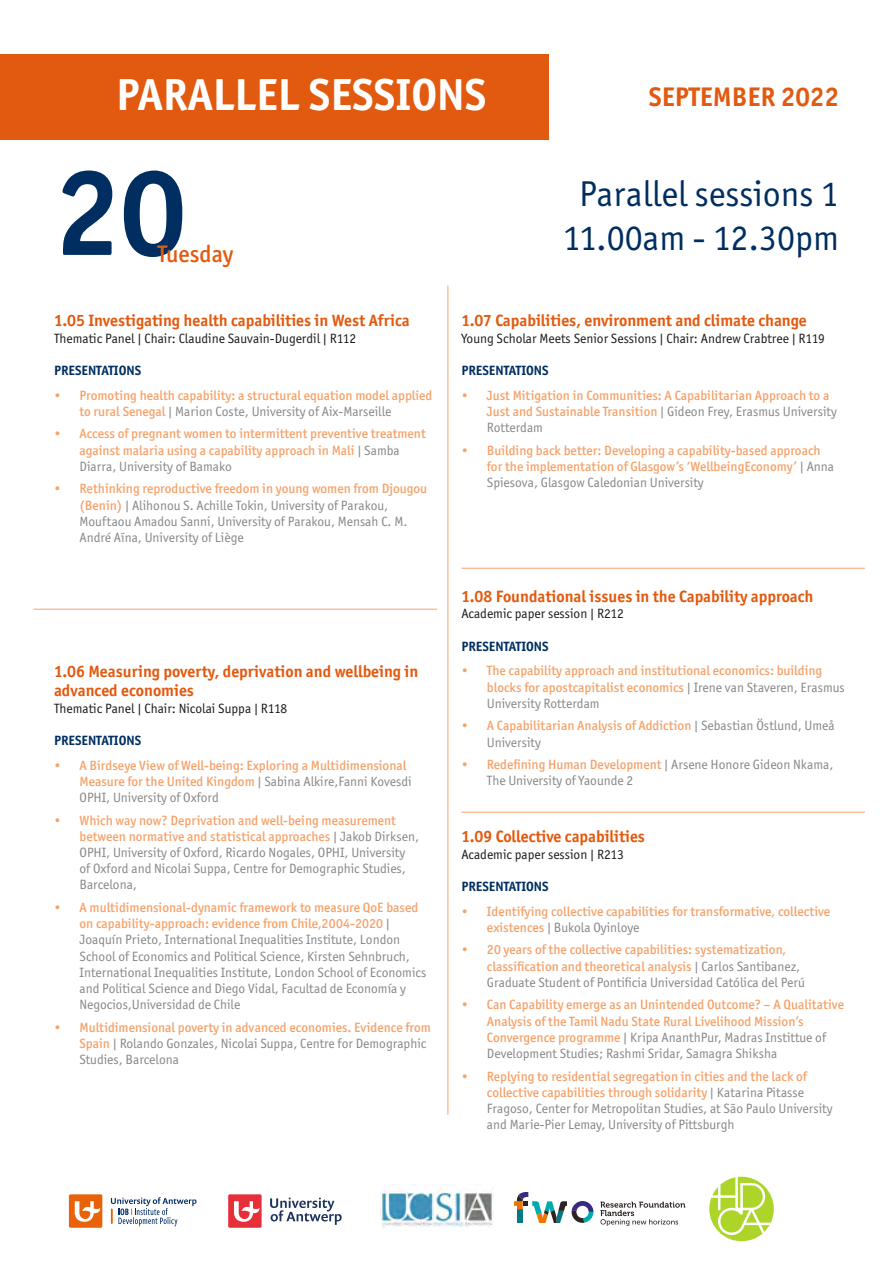
<style>
.page{position:relative;width:893px;height:1263px;background:#fff}
.page>*{position:absolute;margin:0;border:0;box-sizing:border-box;transform-origin:0 0}
.t1{font:700 123px "Officina Sans ITC Std";color:#002e61}
.t2{font:700 45px "Officina Sans ITC Std";color:#fff}
.t3{font:36px "Officina Sans ITC Std";color:#002e61}
.t4{font:700 27px "Officina Sans ITC Std";color:#e25a0f}
.t5{font:500 24px "Officina Sans ITC Std";color:#e25a0f}
.t6{font:700 16.5px/19.8px "Officina Sans ITC Std";color:#e25a0f}
.t7{font:500 13.5px/16.2px "Officina Sans ITC Std";color:#f5a26a}
.t8{font:13.5px/16.2px "Officina Sans ITC Std";color:#878787}
.t9{font:13.5px "Officina Sans ITC Std";color:#1c1c1b}
.t10{font:700 13.5px "Officina Sans ITC Std";color:#002e61}
.s1{font-weight:400;color:#878787}
.s2{font-weight:500;color:#f5a26a}
</style>
<div class="page">
<div style="left:0;top:54px;width:549px;height:85px;background:#e25a0f"></div>
<svg style="left:600px;top:1201px;width:85px;height:25px"></svg>
<svg style="left:514px;top:1192px;width:79px;height:31px"></svg>
<img style="left:380px;top:1184px;width:114px;height:44px">
<svg style="left:270px;top:1197px;width:72px;height:28px"></svg>
<div style="left:228px;top:1194px;width:34px;height:34px;background:#e72f3a;border-radius:2px"></div>
<svg style="left:234px;top:1201px;width:26px;height:21px"></svg>
<div style="left:69px;top:1194px;width:33px;height:34px;background:#e76208;border-radius:2px"></div>
<svg style="left:75px;top:1201px;width:26px;height:21px"></svg>
<svg style="left:111px;top:1197px;width:86px;height:29px"></svg>
<svg style="left:709px;top:1177px;width:65px;height:64px"></svg>
<hr style="left:448px;top:286px;width:1px;height:829px;background:#f5a26a">
<hr style="left:34px;top:609px;width:403px;height:1px;background:#f5a26a">
<hr style="left:461px;top:568px;width:404px;height:1px;background:#f5a26a">
<hr style="left:461px;top:812px;width:404px;height:1px;background:#f5a26a">
<h2 class="t2" style="left:116px;top:67px;width:372px">PARALLEL SESSIONS</h2>
<h3 class="t4" style="left:649px;top:80px;width:192px">SEPTEMBER 2022</h3>
<h1 class="t1" style="left:54px;top:137px;width:134px">20</h1>
<h3 class="t5" style="left:158px;top:239px;width:77px">Tuesday</h3>
<p class="t6" style="left:54px;top:311px;width:357px">1.05 Investigating health capabilities in West Africa</p>
<p class="t9" style="left:54px;top:330px;width:304px">Thematic Panel | Chair: Claudine Sauvain-Dugerdil | R112</p>
<p class="t10" style="left:54px;top:362px;width:89px">PRESENTATIONS</p>
<p class="t7" style="left:80px;top:387px;width:354px;text-indent:-26px">• Promoting health capability: a structural equation model applied to rural Senegal <span class="s1">| Marion Coste, University of Aix-Marseille</span></p>
<p class="t7" style="left:80px;top:426px;width:348px;text-indent:-26px">• Access of pregnant women to intermittent preventive treatment against malaria using a capability approach in Mali <span class="s1">| Samba<br>Diarra, University of Bamako</span></p>
<p class="t8" style="left:80px;top:481px;width:349px;text-indent:-26px"><span class="s2">• Rethinking reproductive freedom in young women from Djougou (Benin)</span> | Alihonou S. Achille Tokin, University of Parakou, Mouftaou Amadou Sanni, University of Parakou, Mensah C. M.<br>André Aïna, University of Liège</p>
<p class="t6" style="left:54px;top:661px;width:366px">1.06 Measuring poverty, deprivation and wellbeing in advanced economies</p>
<p class="t9" style="left:54px;top:700px;width:235px">Thematic Panel | Chair: Nicolai Suppa | R118</p>
<p class="t10" style="left:54px;top:732px;width:89px">PRESENTATIONS</p>
<p class="t7" style="left:80px;top:757px;width:334px;text-indent:-26px">• A Birdseye View of Well-being: Exploring a Multidimensional<br>Measure for the United Kingdom <span class="s1">| Sabina Alkire,Fanni Kovesdi<br>OPHI, University of Oxford</span></p>
<p class="t8" style="left:80px;top:812px;width:341px;text-indent:-26px"><span class="s2">• Which way now? Deprivation and well-being measurement between normative and statistical approaches</span> | Jakob Dirksen, OPHI, University of Oxford, Ricardo Nogales, OPHI, University of Oxford and Nicolai Suppa, Centre for Demographic Studies, Barcelona,</p>
<p class="t8" style="left:80px;top:899px;width:348px;text-indent:-26px"><span class="s2">• A multidimensional-dynamic framework to measure QoE based on capability-approach: evidence from Chile,2004-2020</span> | Joaquín Prieto, International Inequalities Institute, London School of Economics and Political Science, Kirsten Sehnbruch, International Inequalities Institute, London School of Economics and Political Science and Diego Vidal, Facultad de Economía y Negocios,Universidad de Chile</p>
<p class="t8" style="left:80px;top:1019px;width:353px;text-indent:-26px"><span class="s2">• Multidimensional poverty in advanced economies. Evidence from<br>Spain</span> | Rolando Gonzales, Nicolai Suppa, Centre for Demographic<br>Studies, Barcelona</p>
<h3 class="t3" style="left:579px;top:173px;width:261px">Parallel sessions 1</h3>
<h3 class="t3" style="left:563px;top:217px;width:278px">11.00am - 12.30pm</h3>
<p class="t6" style="left:461px;top:311px;width:347px">1.07 Capabilities, environment and climate change</p>
<p class="t9" style="left:461px;top:330px;width:365px">Young Scholar Meets Senior Sessions | Chair: Andrew Crabtree | R119</p>
<p class="t10" style="left:461px;top:362px;width:89px">PRESENTATIONS</p>
<p class="t7" style="left:487px;top:387px;width:351px;text-indent:-26px">• Just Mitigation in Communities: A Capabilitarian Approach to a<br>Just and Sustainable Transition <span class="s1">| Gideon Frey, Erasmus University<br>Rotterdam</span></p>
<p class="t7" style="left:487px;top:442px;width:349px;text-indent:-26px">• Building back better: Developing a capability-based approach for the implementation of Glasgow’s ‘WellbeingEconomy’ <span class="s1">| Anna<br>Spiesova, Glasgow Caledonian University</span></p>
<p class="t6" style="left:461px;top:586px;width:353px">1.08 Foundational issues in the Capability approach</p>
<p class="t9" style="left:461px;top:606px;width:164px">Academic paper session | R212</p>
<p class="t10" style="left:461px;top:638px;width:89px">PRESENTATIONS</p>
<p class="t7" style="left:487px;top:663px;width:359px;text-indent:-26px">• The capability approach and institutional economics: building blocks for apostcapitalist economics <span class="s1">| Irene van Staveren, Erasmus<br>University Rotterdam</span></p>
<p class="t7" style="left:487px;top:718px;width:349px;text-indent:-26px">• A Capabilitarian Analysis of Addiction <span class="s1">| Sebastian Östlund, Umeå<br>University</span></p>
<p class="t8" style="left:487px;top:756px;width:348px;text-indent:-26px"><span class="s2">• Redefining Human Development</span> | Arsene Honore Gideon Nkama,<br>The University of Yaounde 2</p>
<p class="t6" style="left:461px;top:827px;width:185px">1.09 Collective capabilities</p>
<p class="t9" style="left:461px;top:846px;width:164px">Academic paper session | R213</p>
<p class="t10" style="left:461px;top:878px;width:89px">PRESENTATIONS</p>
<p class="t7" style="left:487px;top:903px;width:345px;text-indent:-26px">• Identifying collective capabilities for transformative, collective existences <span class="s1">| Bukola Oyinloye</span></p>
<p class="t7" style="left:487px;top:942px;width:319px;text-indent:-26px">• 20 years of the collective capabilities: systematization, classification and theoretical analysis <span class="s1">| Carlos Santibanez,<br>Graduate Student of Pontificia Universidad Católica del Perú</span></p>
<p class="t7" style="left:487px;top:997px;width:359px;text-indent:-26px">• Can Capability emerge as an Unintended Outcome? – A Qualitative Analysis of the Tamil Nadu State Rural Livelihood Mission’s Convergence programme <span class="s1">| Kripa AnanthPur, Madras Instittue of Development Studies; Rashmi Sridar, Samagra Shiksha</span></p>
<p class="t8" style="left:487px;top:1068px;width:347px;text-indent:-26px"><span class="s2">• Replying to residential segregation in cities and the lack of collective capabilities through solidarity</span> | Katarina Pitasse Fragoso, Center for Metropolitan Studies, at São Paulo University and Marie-Pier Lemay, University of Pittsburgh</p>
</div>
